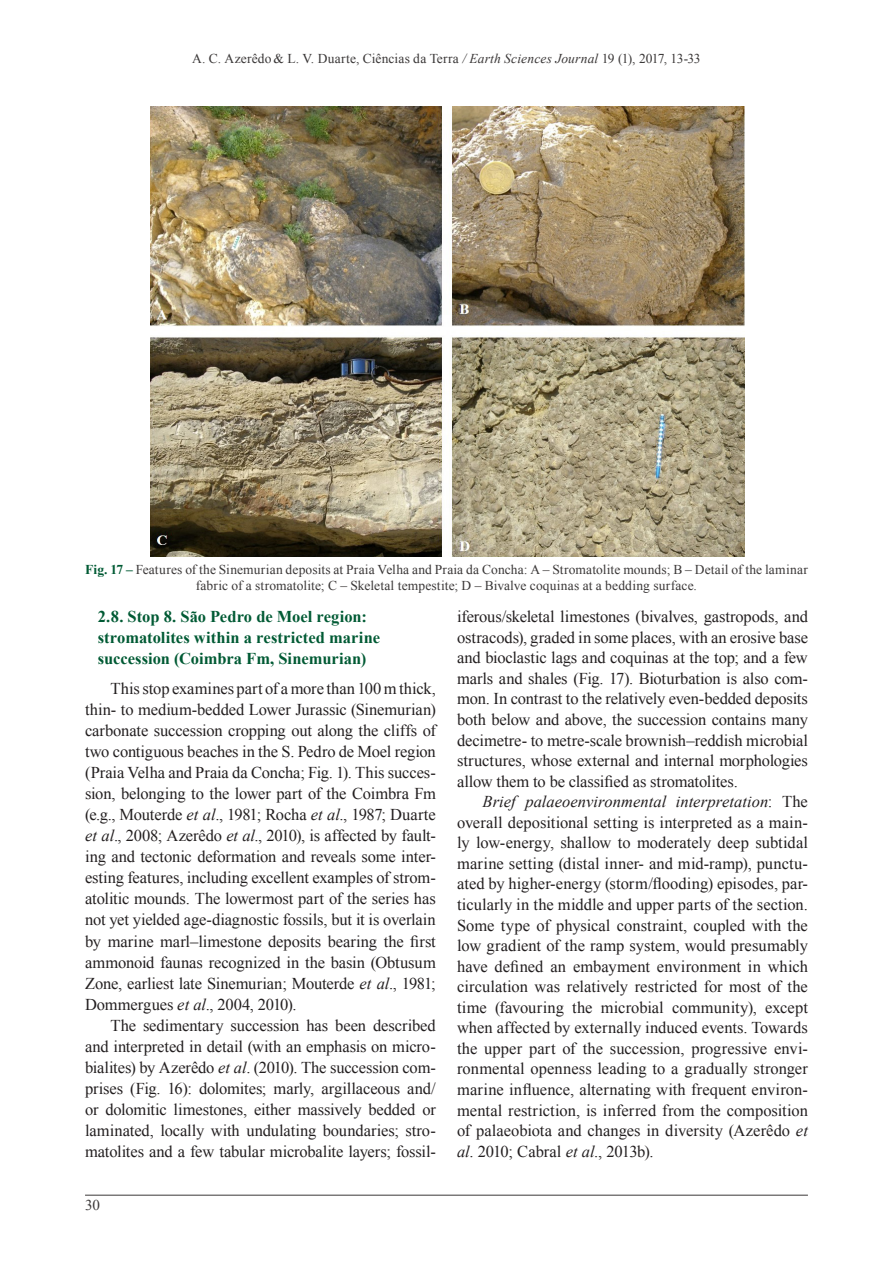
<style>
.page{position:relative;width:893px;height:1263px;background:#fff}
.page>*{position:absolute;margin:0;border:0;box-sizing:border-box;transform-origin:0 0}
.Texto_do_Artigo{font:16.5px/20.5px "Times New Roman";letter-spacing:-.01em;color:#231f20;text-align:justify}
.Titulos_e_subtitulos{font:700 16.5px/21px "Times New Roman";color:#005a34}
.t1{font:15px "Times New Roman";color:#3b3838}
.Texto_do_Artigo-2{font:13.5px/16.2px "Times New Roman";letter-spacing:.01em;color:#3b3838;text-align:center}
.s1{font-style:italic}
.s2{font-weight:700;color:#005a34}
</style>
<div class="page">
<hr style="left:85px;top:1195px;width:723px;height:1px;background:#3b3838">
<img style="left:151px;top:106px;width:594px;height:451px">
<p class="Texto_do_Artigo-2" style="left:192px;top:50px;width:510px">A. C. Azerêdo&amp; L. V. Duarte, Ciências da Terra <span class="s1">/ Earth Sciences Journal</span> 19 (1), 2017, 13-33</p>
<p class="Texto_do_Artigo-2" style="left:85px;top:561px;width:724px"><span class="s2">Fig. 17 –</span> Features of the Sinemurian deposits at Praia Velha and Praia da Concha: A – Stromatolite mounds; B – Detail of the laminar fabric of a stromatolite; C – Skeletal tempestite; D – Bivalve coquinas at a bedding surface.</p>
<p class="Titulos_e_subtitulos" style="left:98px;top:605px;width:284px">2.8. Stop 8. São Pedro de Moel region: stromatolites within a restricted marine succession (Coimbra Fm, Sinemurian)</p>
<p class="Texto_do_Artigo" style="left:85px;top:678px;width:352px;line-height:21px;text-indent:26px">This stop examines part of a more than 100 m thick, thin- to medium-bedded Lower Jurassic (Sinemurian) carbonate succession cropping out along the cliffs of two contiguous beaches in the S. Pedro de Moel region (Praia Velha and Praia da Concha; Fig. 1). This succes&shy;sion, belonging to the lower part of the Coimbra Fm (e.g., Mouterde <span class="s1">et al</span>., 1981; Rocha <span class="s1">et al</span>., 1987; Duarte <span class="s1">et al</span>., 2008; Azerêdo <span class="s1">et al</span>., 2010), is affected by fault&shy;ing and tectonic deformation and reveals some inter&shy;esting features, including excellent examples of strom&shy;atolitic mounds. The lowermost part of the series has not yet yielded age-diagnostic fossils, but it is overlain by marine marl–limestone deposits bearing the first ammonoid faunas recognized in the basin (Obtusum Zone, earliest late Sinemurian; Mouterde <span class="s1">et al</span>., 1981; Dommergues <span class="s1">et al</span>., 2004, 2010).</p>
<p class="Texto_do_Artigo" style="left:85px;top:1014px;width:352px;line-height:21px;text-indent:26px">The sedimentary succession has been described and interpreted in detail (with an emphasis on micro&shy;bialites) by Azerêdo <span class="s1">et al</span>. (2010). The succession com&shy;prises (Fig. 16): dolomites; marly, argillaceous and/ or dolomitic limestones, either massively bedded or laminated, locally with undulating boundaries; stro&shy;matolites and a few tabular microbalite layers; fossil-</p>
<p class="t1" style="left:85px;top:1194px;width:16px">30</p>
<p class="Texto_do_Artigo" style="left:457px;top:606px;width:352px">iferous/skeletal limestones (bivalves, gastropods, and ostracods), graded in some places, with an erosive base and bioclastic lags and coquinas at the top; and a few marls and shales (Fig. 17). Bioturbation is also com&shy;mon. In contrast to the relatively even-bedded deposits both below and above, the succession contains many decimetre- to metre-scale brownish–reddish microbial structures, whose external and internal morphologies allow them to be classified as stromatolites.</p>
<p class="Texto_do_Artigo" style="left:457px;top:791px;width:352px;text-indent:26px"><span class="s1">Brief palaeoenvironmental interpretation</span>: The overall depositional setting is interpreted as a main&shy;ly low-energy, shallow to moderately deep subtidal marine setting (distal inner- and mid-ramp), punctu&shy;ated by higher-energy (storm/flooding) episodes, par&shy;ticularly in the middle and upper parts of the section.<br>Some type of physical constraint, coupled with the low gradient of the ramp system, would presumably have defined an embayment environment in which circulation was relatively restricted for most of the time (favouring the microbial community), except when affected by externally induced events. Towards the upper part of the succession, progressive envi&shy;ronmental openness leading to a gradually stronger marine influence, alternating with frequent environ&shy;mental restriction, is inferred from the composition of palaeobiota and changes in diversity (Azerêdo <span class="s1">et al</span>. 2010; Cabral <span class="s1">et al</span>., 2013b).</p>
</div>
